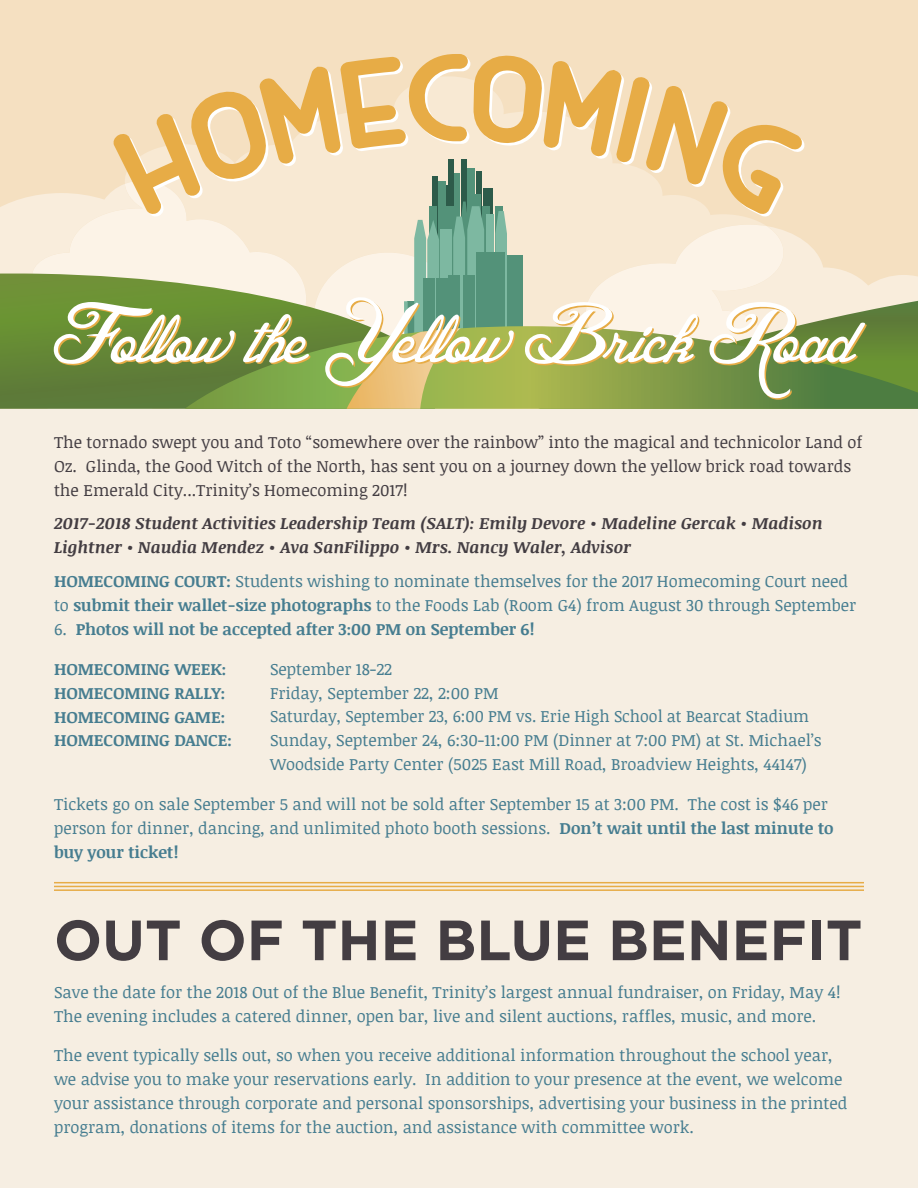
<style>
.page{position:relative;width:918px;height:1188px;background:#f6eee2}
.page>*{position:absolute;margin:0;border:0;box-sizing:border-box;transform-origin:0 0}
.t1{font:700 56.7px "Gotham";color:#433d42}
.t2{font:16.5px/24px "Noticia Text";color:#467d90}
.t3{font:16.5px/24px "Noticia Text";color:#433d42}
.t4{font:italic 700 16.5px/24px "Noticia Text";color:#433d42}
.t5{font:700 16.5px "Noticia Text";color:#467d90}
.s1{font-weight:700}
.s2{font-weight:400}
</style>
<div class="page">
<div style="left:0;top:0;width:918px;height:409px;background:#f5e0c1"></div>
<svg style="left:0;top:196px;width:32px;height:78px;background:#f7ebd9"></svg>
<svg style="left:32px;top:191px;width:81px;height:83px;background:#f9eedf"></svg>
<svg style="left:0;top:274px;width:113px;height:135px;background:#688a38"></svg>
<hr style="left:54px;top:882px;width:810px;height:1px;background:#e7ac46">
<hr style="left:54px;top:886px;width:810px;height:1px;background:#e7ac46">
<hr style="left:54px;top:889px;width:810px;height:2px;background:#e7ac46">
<svg style="left:113px;top:54px;width:805px;height:355px"></svg>
<svg style="left:55px;top:299px;width:812px;height:101px;background:#839c4a"></svg>
<svg style="left:54px;top:297px;width:811px;height:101px;background:#a9b77b"></svg>
<p class="t3" style="left:54px;top:429px;width:810px">The tornado swept you and Toto “somewhere over the rainbow” into the magical and technicolor Land of<br>Oz. Glinda, the Good Witch of the North, has sent you on a journey down the yellow brick road towards the Emerald City...Trinity’s Homecoming 2017!</p>
<p class="t4" style="left:54px;top:510px;width:770px">2017-2018 Student Activities Leadership Team (SALT): Emily Devore • Madeline Gercak • Madison<br>Lightner • Naudia Mendez • Ava SanFilippo • Mrs. Nancy Waler, Advisor</p>
<p class="t2" style="left:54px;top:569px;width:804px"><span class="s1">HOMECOMING COURT:</span> Students wishing to nominate themselves for the 2017 Homecoming Court need to <span class="s1">submit their wallet-size photographs</span> to the Foods Lab (Room G4) from August 30 through September</p>
<p class="t5" style="left:54px;top:617px;width:482px"><span class="s2">6.</span> Photos will not be accepted after 3:00 PM on September 6!</p>
<p class="t5" style="left:54px;top:657px;width:174px">HOMECOMING WEEK:</p>
<p class="t2" style="left:270px;top:656px;width:124px">September 18-22</p>
<p class="t5" style="left:54px;top:681px;width:173px">HOMECOMING RALLY:</p>
<p class="t2" style="left:270px;top:680px;width:230px">Friday, September 22, 2:00 PM</p>
<p class="t5" style="left:54px;top:705px;width:173px">HOMECOMING GAME:</p>
<p class="t2" style="left:270px;top:704px;width:541px">Saturday, September 23, 6:00 PM vs. Erie High School at Bearcat Stadium</p>
<p class="t5" style="left:54px;top:729px;width:180px">HOMECOMING DANCE:</p>
<p class="t2" style="left:270px;top:728px;width:553px">Sunday, September 24, 6:30-11:00 PM (Dinner at 7:00 PM) at St. Michael’s<br>Woodside Party Center (5025 East Mill Road, Broadview Heights, 44147)</p>
<p class="t2" style="left:54px;top:792px;width:781px">Tickets go on sale September 5 and will not be sold after September 15 at 3:00 PM. The cost is $46 per person for dinner, dancing, and unlimited photo booth sessions. <span class="s1">Don’t wait until the last minute to buy your ticket!</span></p>
<h1 class="t1" style="left:54px;top:907px;width:810px">OUT OF THE BLUE BENEFIT</h1>
<p class="t2" style="left:54px;top:979px;width:788px">Save the date for the 2018 Out of the Blue Benefit, Trinity’s largest annual fundraiser, on Friday, May 4!<br>The evening includes a catered dinner, open bar, live and silent auctions, raffles, music, and more.</p>
<p class="t2" style="left:54px;top:1043px;width:795px">The event typically sells out, so when you receive additional information throughout the school year, we advise you to make your reservations early. In addition to your presence at the event, we welcome your assistance through corporate and personal sponsorships, advertising your business in the printed program, donations of items for the auction, and assistance with committee work.</p>
</div>
